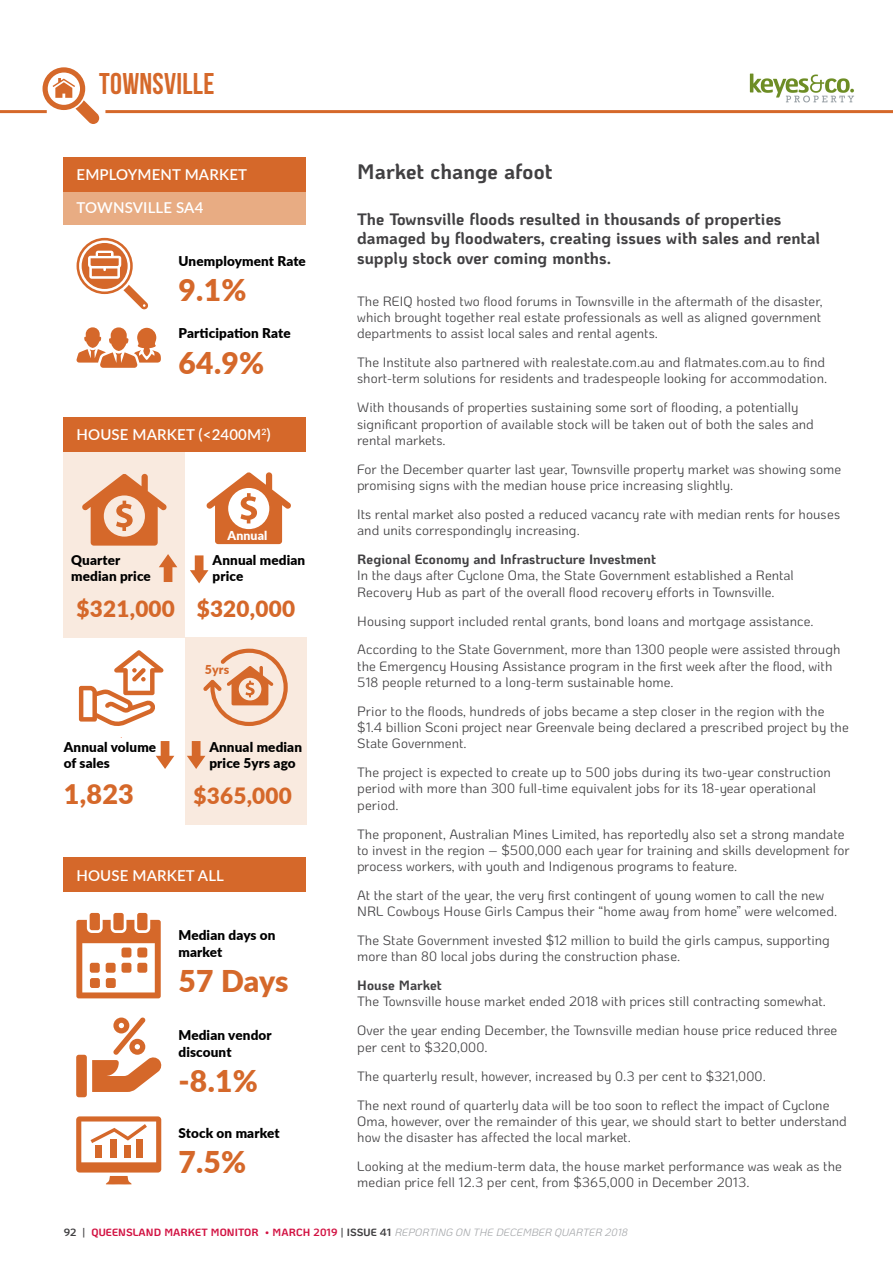
<style>
.page{position:relative;width:893px;height:1263px;background:#fff}
.page>*{position:absolute;margin:0;border:0;box-sizing:border-box;transform-origin:0 0}
.t1{font:900 30px "Lato";color:#d5682a}
.t2{font:700 30px "Bebas Neue";letter-spacing:.01em;color:#d5682a}
.t3{font:900 27px "Lato";color:#d5682a}
.t4{font:900 22.5px "Lato";letter-spacing:.01em;color:#d5682a}
.t5{font:700 21px "Ko Ho";color:#414042}
.t6{font:700 16.5px/19.8px "Ko Ho";letter-spacing:.005em;color:#414042}
.t7{font:600 15px "Lato";letter-spacing:.01em;color:#fff}
.t8{font:13.5px/16.2px "Ko Ho";letter-spacing:.005em;color:#414042}
.t9{font:900 13.5px/16.5px "Lato";letter-spacing:.01em;color:#000}
.t10{font:700 13.5px "Ko Ho";letter-spacing:.005em;color:#414042}
.t11{font:900 12.3px "Lato";letter-spacing:.01em;color:#fff}
.t12{font:900 12.3px "Lato";color:#d5682a}
.t13{font:700 10.5px "Ko Ho";letter-spacing:.01em;color:#d21242}
.s1{color:#414042}
.s2{font-weight:400;font-style:italic;color:#a7a9ac}
</style>
<div class="page">
<img style="left:715px;top:73px;width:174px;height:41px">
<hr style="left:0;top:110px;width:47px;height:3px;background:#d5682a">
<svg style="left:43px;top:67px;width:56px;height:57px"></svg>
<div style="left:64px;top:190px;width:242px;height:34px;background:#e8ac83"></div>
<div style="left:64px;top:157px;width:242px;height:34px;background:#d5682a"></div>
<svg style="left:77px;top:238px;width:71px;height:72px"></svg>
<svg style="left:77px;top:327px;width:84px;height:41px"></svg>
<hr style="left:105px;top:110px;width:788px;height:3px;background:#d5682a">
<div style="left:64px;top:450px;width:121px;height:187px;background:#f9eadf"></div>
<div style="left:185px;top:637px;width:121px;height:187px;background:#f9eadf"></div>
<div style="left:64px;top:417px;width:242px;height:34px;background:#d5682a"></div>
<svg style="left:82px;top:474px;width:85px;height:72px"></svg>
<svg style="left:79px;top:650px;width:85px;height:76px"></svg>
<svg style="left:203px;top:649px;width:85px;height:77px"></svg>
<svg style="left:206px;top:472px;width:85px;height:72px"></svg>
<svg style="left:190px;top:555px;width:18px;height:28px"></svg>
<svg style="left:159px;top:554px;width:18px;height:28px"></svg>
<svg style="left:187px;top:741px;width:18px;height:28px"></svg>
<svg style="left:156px;top:741px;width:18px;height:28px"></svg>
<div style="left:64px;top:858px;width:242px;height:34px;background:#d5682a"></div>
<svg style="left:76px;top:920px;width:85px;height:78px"></svg>
<div style="left:90px;top:913px;width:10px;height:17px;background:#d5682a;border-radius:2px"></div>
<div style="left:113px;top:913px;width:11px;height:17px;background:#d5682a;border-radius:2px"></div>
<div style="left:137px;top:913px;width:10px;height:17px;background:#d5682a;border-radius:2px"></div>
<div style="left:76px;top:1055px;width:11px;height:42px;background:#d5682a;border-radius:3px"></div>
<svg style="left:92px;top:1017px;width:70px;height:75px"></svg>
<svg style="left:76px;top:1116px;width:85px;height:68px"></svg>
<h1 class="t2" style="left:99px;top:67px;width:117px">TOWNSVILLE</h1>
<p class="t7" style="left:77px;top:164px;width:172px">EMPLOYMENT MARKET</p>
<p class="t7" style="left:77px;top:197px;width:128px">TOWNSVILLE SA4</p>
<p class="t9" style="left:179px;top:252px;width:129px">Unemployment Rate</p>
<h1 class="t1" style="left:179px;top:267px;width:69px">9.1%</h1>
<p class="t9" style="left:179px;top:324px;width:114px">Participation Rate</p>
<h1 class="t1" style="left:179px;top:340px;width:87px">64.9%</h1>
<p class="t7" style="left:77px;top:424px;width:196px">HOUSE MARKET (&lt;2400M<sup>2</sup>)</p>
<p class="t9" style="left:71px;top:551px;width:81px">Quarter median price</p>
<h3 class="t4" style="left:77px;top:591px;width:100px">$321,000</h3>
<p class="t11" style="left:227px;top:527px;width:41px">Annual</p>
<p class="t9" style="left:213px;top:551px;width:94px">Annual median price</p>
<h3 class="t4" style="left:197px;top:591px;width:100px">$320,000</h3>
<p class="t12" style="left:205px;top:661px;width:26px">5yrs</p>
<p class="t9" style="left:64px;top:738px;width:94px">Annual volume of sales</p>
<h2 class="t3" style="left:64px;top:773px;width:72px">1,823</h2>
<p class="t9" style="left:209px;top:738px;width:94px">Annual median price 5yrs ago</p>
<h3 class="t4" style="left:194px;top:778px;width:100px">$365,000</h3>
<p class="t7" style="left:76px;top:864px;width:149px">HOUSE MARKET ALL</p>
<p class="t9" style="left:178px;top:926px;width:99px">Median days on market</p>
<h1 class="t1" style="left:178px;top:958px;width:112px">57 Days</h1>
<p class="t9" style="left:178px;top:1027px;width:95px">Median vendor discount</p>
<h1 class="t1" style="left:178px;top:1059px;width:81px">-8.1%</h1>
<p class="t9" style="left:178px;top:1124px;width:103px">Stock on market</p>
<h1 class="t1" style="left:178px;top:1139px;width:69px">7.5%</h1>
<h3 class="t5" style="left:357px;top:154px;width:197px">Market change afoot</h3>
<p class="t6" style="left:357px;top:209px;width:464px">The Townsville floods resulted in thousands of properties damaged by floodwaters, creating issues with sales and rental supply stock over coming months.</p>
<p class="t8" style="left:357px;top:293px;width:467px;text-align:justify">The REIQ hosted two flood forums in Townsville in the aftermath of the disaster, which brought together real estate professionals as well as aligned government departments to assist local sales and rental agents.</p>
<p class="t8" style="left:357px;top:355px;width:472px">The Institute also partnered with realestate.com.au and flatmates.com.au to find short-term solutions for residents and tradespeople looking for accommodation.</p>
<p class="t8" style="left:357px;top:400px;width:458px">With thousands of properties sustaining some sort of flooding, a potentially significant proportion of available stock will be taken out of both the sales and rental markets.</p>
<p class="t8" style="left:357px;top:461px;width:485px">For the December quarter last year, Townsville property market was showing some promising signs with the median house price increasing slightly.</p>
<p class="t8" style="left:357px;top:506px;width:485px">Its rental market also posted a reduced vacancy rate with median rents for houses and units correspondingly increasing.</p>
<p class="t10" style="left:357px;top:548px;width:300px">Regional Economy and Infrastructure Investment</p>
<p class="t8" style="left:357px;top:568px;width:438px">In the days after Cyclone Oma, the State Government established a Rental<br>Recovery Hub as part of the overall flood recovery efforts in Townsville.</p>
<p class="t8" style="left:357px;top:606px;width:485px;line-height:29px">Housing support included rental grants, bond loans and mortgage assistance.<br>According to the State Government, more than 1300 people were assisted through</p>
<p class="t8" style="left:357px;top:658px;width:477px">the Emergency Housing Assistance program in the first week after the flood, with<br>518 people returned to a long-term sustainable home.</p>
<p class="t8" style="left:357px;top:703px;width:493px">Prior to the floods, hundreds of jobs became a step closer in the region with the $1.4 billion Sconi project near Greenvale being declared a prescribed project by the<br>State Government.</p>
<p class="t8" style="left:357px;top:764px;width:475px">The project is expected to create up to 500 jobs during its two-year construction period with more than 300 full-time equivalent jobs for its 18-year operational period.</p>
<p class="t8" style="left:357px;top:826px;width:494px">The proponent, Australian Mines Limited, has reportedly also set a strong mandate to invest in the region – $500,000 each year for training and skills development for process workers, with youth and Indigenous programs to feature.</p>
<p class="t8" style="left:357px;top:887px;width:482px">At the start of the year, the very first contingent of young women to call the new<br>NRL Cowboys House Girls Campus their “home away from home” were welcomed.</p>
<p class="t8" style="left:357px;top:932px;width:474px">The State Government invested $12 million to build the girls campus, supporting more than 80 local jobs during the construction phase.</p>
<p class="t10" style="left:357px;top:974px;width:86px">House Market</p>
<p class="t8" style="left:357px;top:987px;width:482px;line-height:29px">The Townsville house market ended 2018 with prices still contracting somewhat.<br>Over the year ending December, the Townsville median house price reduced three</p>
<p class="t8" style="left:357px;top:1032px;width:474px;line-height:29px">per cent to $320,000.<br>The quarterly result, however, increased by 0.3 per cent to $321,000.<br>The next round of quarterly data will be too soon to reflect the impact of Cyclone</p>
<p class="t8" style="left:357px;top:1113px;width:491px">Oma, however, over the remainder of this year, we should start to better understand how the disaster has affected the local market.</p>
<p class="t8" style="left:357px;top:1158px;width:486px">Looking at the medium-term data, the house market performance was weak as the median price fell 12.3 per cent, from $365,000 in December 2013.</p>
<p class="t13" style="left:64px;top:1223px;width:569px"><span class="s1">92 |</span> QUEENSLAND MARKET MONITOR • MARCH 2019 <span class="s1">| ISSUE 41</span> <span class="s2">REPORTING ON THEDECEMBER QUARTER 2018</span></p>
</div>
